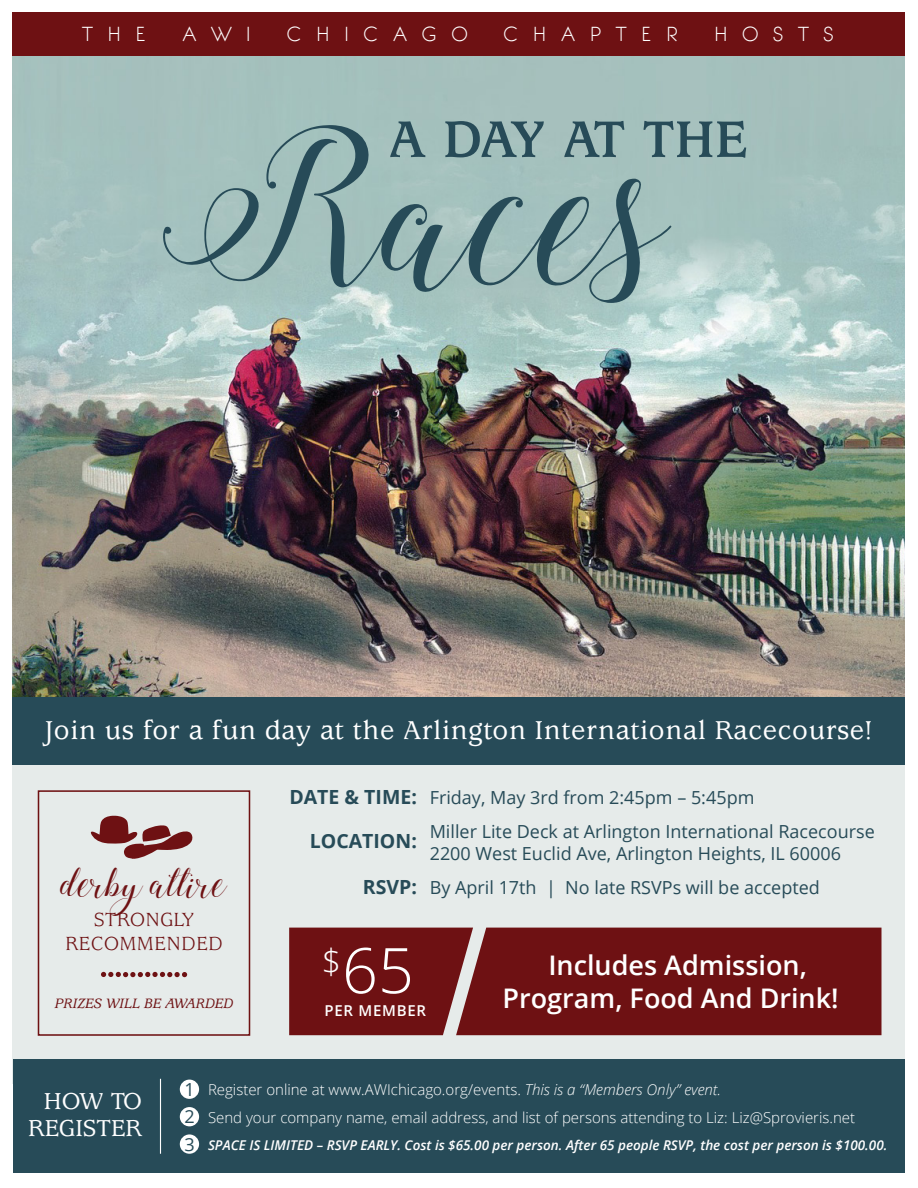
<style>
.page{position:relative;width:918px;height:1188px;background:#fff}
.page>*{position:absolute;margin:0;border:0;box-sizing:border-box;transform-origin:0 0}
.t1{font:300 63px "Open Sans";color:#fff}
.t2{font:700 56.7px "Usherwood Std";letter-spacing:-.035em;color:#274b58}
.t3{font:37.5px "Stylish Calligraphy Demo";color:#6e1113}
.t4{font:300 34.5px "Open Sans";color:#fff}
.t5{font:500 28.5px "Usherwood Std";letter-spacing:.025em;color:#fff}
.t6{font:600 27px/32.4px "Open Sans";color:#fff;text-align:center}
.t7{font:500 25.5px/27px "Usherwood Std";color:#fff;text-align:right}
.t8{font:21px/24px "Usherwood Std";letter-spacing:.01em;color:#6e1113;text-align:center}
.t9{font:300 19.5px "Bonveno CF";letter-spacing:.7em;color:#fff}
.t10{font:700 19.5px "Open Sans";color:#274b58}
.t11{font:18px/27.5px "Open Sans";color:#274b58}
.t12{font:300 15px/27.3px "Open Sans";color:#fff}
.t13{font:italic 500 15px "Usherwood Std";color:#6e1113}
.t14{font:600 15px "Open Sans";letter-spacing:.05em;color:#fff}
.t15{font:italic 600 13.5px "Open Sans";color:#fff}
.s1{font-style:italic}
</style>
<div class="page">
<div style="left:12px;top:690px;width:892px;height:394px;background:#e6ebea"></div>
<img style="left:12px;top:13px;width:892px;height:685px">
<div style="left:13px;top:1060px;width:891px;height:113px;background:#274b58"></div>
<hr style="left:160px;top:1079px;width:1px;height:75px;background:#fff">
<div style="left:180px;top:1080px;width:19px;height:19px;background:#fff;border-radius:50%"></div>
<div style="left:180px;top:1107px;width:19px;height:19px;background:#fff;border-radius:50%"></div>
<div style="left:180px;top:1134px;width:19px;height:20px;background:#fff;border-radius:50%"></div>
<div style="left:289px;top:928px;width:167px;height:107px;background:#6e1113"></div>
<div style="left:456px;top:928px;width:426px;height:107px;background:#6e1113"></div>
<div style="left:12px;top:698px;width:892px;height:67px;background:#274b58"></div>
<svg style="left:163px;top:125px;width:509px;height:178px;background:#95b2b1"></svg>
<div style="left:13px;top:12px;width:892px;height:43px;background:#6e1113"></div>
<svg style="left:91px;top:816px;width:102px;height:43px"></svg>
<div style="left:38px;top:790px;width:212px;height:246px;border:2px solid #6e1113"></div>
<svg style="left:101px;top:972px;width:86px;height:5px"></svg>
<p class="t9" style="left:82px;top:21px;width:66px">THE</p>
<p class="t9" style="left:182px;top:21px;width:71px">AWI</p>
<p class="t9" style="left:286px;top:21px;width:183px">CHICAGO</p>
<p class="t9" style="left:503px;top:21px;width:177px">CHAPTER</p>
<p class="t9" style="left:714px;top:21px;width:122px">HOSTS</p>
<h2 class="t2" style="left:388px;top:108px;width:360px">A DAY AT THE</h2>
<h3 class="t5" style="left:45px;top:715px;width:829px">Join us for a fun day at the Arlington International Racecourse!</h3>
<h3 class="t3" style="left:61px;top:861px;width:167px">derby attire</h3>
<p class="t8" style="left:65px;top:908px;width:160px">STRONGLY<br>RECOMMENDED</p>
<p class="t13" style="left:55px;top:996px;width:180px">PRIZES WILL BE AWARDED</p>
<p class="t10" style="left:289px;top:784px;width:129px">DATE &amp; TIME:</p>
<p class="t10" style="left:310px;top:827px;width:109px">LOCATION:</p>
<p class="t10" style="left:363px;top:874px;width:56px">RSVP:</p>
<p class="t11" style="left:430px;top:779px;width:447px;line-height:34.5px">Friday, May 3rd from 2:45pm – 5:45pm<br>Miller Lite Deck at Arlington International Racecourse</p>
<p class="t11" style="left:430px;top:836px;width:413px;line-height:34.5px">2200 West Euclid Ave, Arlington Heights, IL 60006<br>By April 17th | No late RSVPs will be accepted</p>
<h1 class="t1" style="left:342px;top:927px;width:73px">65</h1>
<h3 class="t4" style="left:322px;top:938px;width:21px">$</h3>
<h3 class="t6" style="left:503px;top:949px;width:338px">Includes Admission,<br>Program, Food And Drink!</h3>
<p class="t14" style="left:324px;top:1000px;width:103px">PER MEMBER</p>
<p class="t11" style="left:184px;top:1075px;width:12px;text-align:justify">1<br>2<br>3</p>
<h3 class="t7" style="left:28px;top:1087px;width:115px">HOW TO<br>REGISTER</h3>
<p class="t12" style="left:208px;top:1076px;width:649px">Register online at www.AWIchicago.org/events. <span class="s1">This is a “Members Only” event.<br></span>Send your company name, email address, and list of persons attending to Liz: Liz@Sprovieris.net</p>
<p class="t15" style="left:208px;top:1136px;width:681px">SPACE IS LIMITED – RSVP EARLY. Cost is $65.00 per person. After 65 people RSVP, the cost per person is $100.00.</p>
</div>
